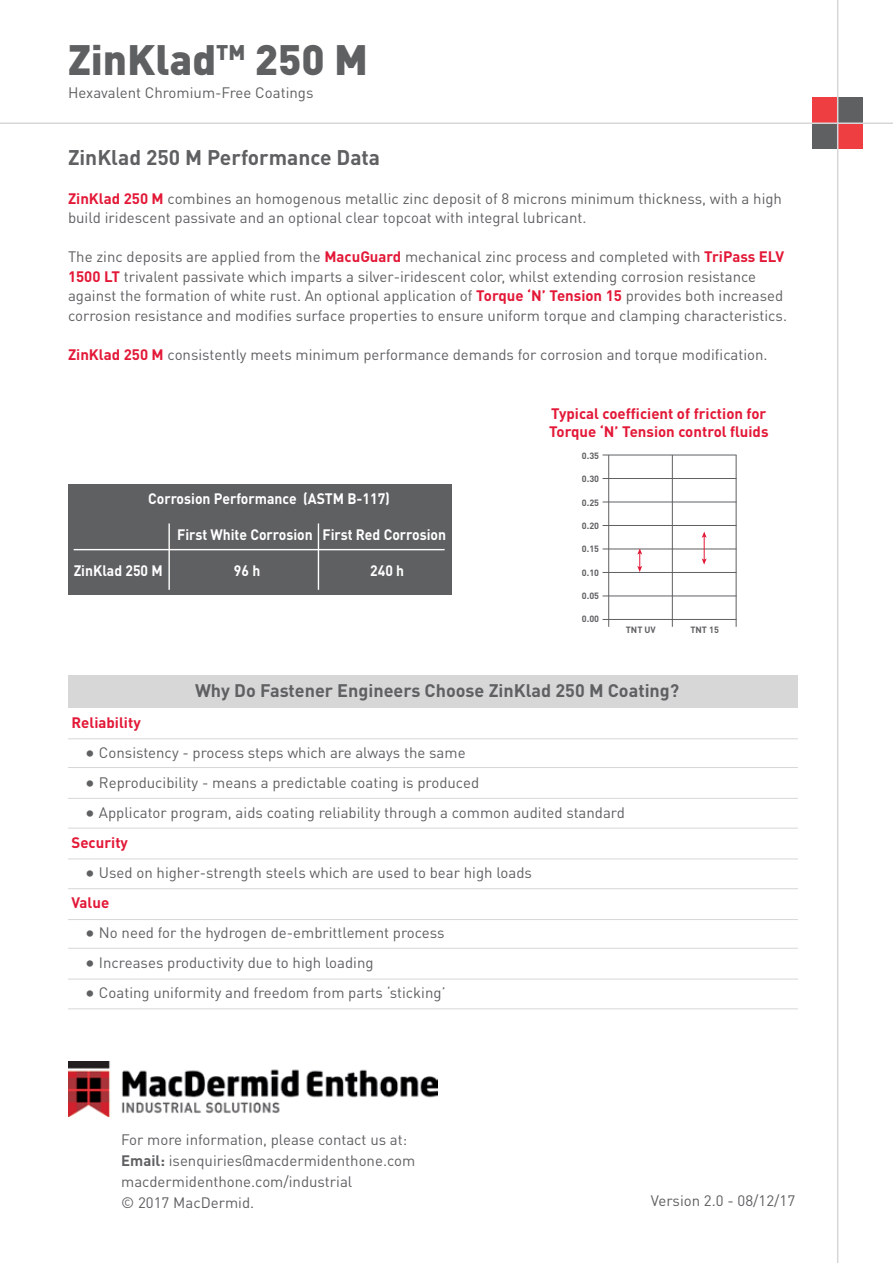
<style>
.page{position:relative;width:893px;height:1263px;background:#fff}
.page>*{position:absolute;margin:0;border:0;box-sizing:border-box;transform-origin:0 0}
.t1{font:900 42px "DIN Pro";color:#5f6062}
.t2{font:700 21px "DIN Pro";color:#5f6062}
.t3{font:700 18px "DIN Pro";color:#5f6062}
.t4{font:15px/19.5px "DIN Pro";color:#5f6062}
.t5{font:700 15px "DIN Pro";color:#fff;scale:.93 1}
.t6{font:700 15px/18px "DIN Pro";color:#e31837}
.t7{font:700 9px "DIN Pro";color:#5f6062}
.s1{font-weight:700;color:#e31837}
.s2{font-size:19.5px}
.s3{font-weight:700}
</style>
<div class="page">
<div style="left:812px;top:98px;width:26px;height:25px;background:#ef3e42"></div>
<div style="left:812px;top:123px;width:26px;height:26px;background:#5f6062"></div>
<div style="left:838px;top:123px;width:25px;height:26px;background:#ef3e42"></div>
<div style="left:838px;top:98px;width:25px;height:25px;background:#5f6062"></div>
<hr style="left:0;top:122px;width:893px;height:2px;background:#d7d7d8">
<hr style="left:837px;top:0;width:1px;height:1263px;background:#d7d7d8">
<hr style="left:68px;top:738px;width:730px;height:1px;background:#d7d7d8">
<hr style="left:68px;top:767px;width:730px;height:1px;background:#d7d7d8">
<hr style="left:68px;top:798px;width:730px;height:1px;background:#d7d7d8">
<hr style="left:68px;top:828px;width:730px;height:1px;background:#d7d7d8">
<hr style="left:68px;top:858px;width:730px;height:1px;background:#d7d7d8">
<hr style="left:68px;top:888px;width:730px;height:1px;background:#d7d7d8">
<hr style="left:68px;top:919px;width:730px;height:1px;background:#d7d7d8">
<hr style="left:68px;top:948px;width:730px;height:1px;background:#d7d7d8">
<hr style="left:68px;top:979px;width:730px;height:1px;background:#d7d7d8">
<hr style="left:68px;top:1008px;width:730px;height:1px;background:#d7d7d8">
<div style="left:68px;top:484px;width:384px;height:111px;background:#5f6062"></div>
<hr style="left:74px;top:549px;width:371px;height:1px;background:#fff">
<hr style="left:168px;top:523px;width:2px;height:67px;background:#fff">
<hr style="left:318px;top:523px;width:1px;height:67px;background:#fff">
<div style="left:68px;top:675px;width:730px;height:33px;background:#d7d7d8"></div>
<img style="left:68px;top:1061px;width:370px;height:55px">
<hr style="left:603px;top:455px;width:133px;height:1px;background:#5f6062">
<hr style="left:603px;top:478px;width:133px;height:1px;background:#5f6062">
<hr style="left:603px;top:502px;width:133px;height:1px;background:#5f6062">
<hr style="left:603px;top:525px;width:133px;height:1px;background:#5f6062">
<hr style="left:603px;top:549px;width:133px;height:1px;background:#5f6062">
<hr style="left:603px;top:572px;width:133px;height:1px;background:#5f6062">
<hr style="left:603px;top:596px;width:133px;height:1px;background:#5f6062">
<hr style="left:603px;top:619px;width:133px;height:1px;background:#5f6062">
<hr style="left:736px;top:455px;width:1px;height:172px;background:#5f6062">
<hr style="left:672px;top:455px;width:1px;height:172px;background:#5f6062">
<hr style="left:608px;top:455px;width:1px;height:172px;background:#5f6062">
<svg style="left:637px;top:548px;width:5px;height:24px"></svg>
<svg style="left:702px;top:531px;width:5px;height:34px"></svg>
<h1 class="t1" style="left:68px;top:31px;width:302px">ZinKlad<sup>TM</sup> 250 M</h1>
<p class="t4" style="left:68px;top:82px;width:247px">Hexavalent Chromium-Free Coatings</p>
<h2 class="t2" style="left:68px;top:143px;width:314px">ZinKlad 250 M Performance Data</h2>
<p class="t4" style="left:68px;top:188px;width:715px"><span class="s1">ZinKlad 250 M</span> combines an homogenous metallic zinc deposit of 8 microns minimum thickness, with a high build iridescent passivate and an optional clear topcoat with integral lubricant.</p>
<p class="t4" style="left:68px;top:247px;width:720px">The zinc deposits are applied from the <span class="s1">MacuGuard</span> mechanical zinc process and completed with <span class="s1">TriPass ELV 1500 LT</span> trivalent passivate which imparts a silver-iridescent color, whilst extending corrosion resistance against the formation of white rust. An optional application of <span class="s1">Torque ‘N’ Tension 15</span> provides both increased corrosion resistance and modifies surface properties to ensure uniform torque and clamping characteristics.</p>
<p class="t4" style="left:68px;top:344px;width:701px"><span class="s1">ZinKlad 250 M</span> consistently meets minimum performance demands for corrosion and torque modification.</p>
<p class="t6" style="left:549px;top:404px;width:221px">Typical coefficient of friction for<br>Torque ‘N’ Tension control fluids</p>
<p class="t7" style="left:582px;top:449px;width:19px">0.35</p>
<p class="t5" style="left:148px;top:489px;width:262px">Corrosion Performance (ASTM B-117)</p>
<p class="t5" style="left:177px;top:525px;width:291px">First White Corrosion First Red Corrosion</p>
<p class="t5" style="left:74px;top:561px;width:97px">ZinKlad 250 M</p>
<p class="t5" style="left:234px;top:561px;width:30px">96 h</p>
<p class="t5" style="left:370px;top:561px;width:38px">240 h</p>
<p class="t7" style="left:582px;top:473px;width:19px">0.30</p>
<p class="t7" style="left:582px;top:496px;width:19px">0.25</p>
<p class="t7" style="left:582px;top:519px;width:19px">0.20</p>
<p class="t7" style="left:582px;top:543px;width:19px">0.15</p>
<p class="t7" style="left:582px;top:566px;width:19px">0.10</p>
<p class="t7" style="left:582px;top:590px;width:19px">0.05</p>
<p class="t7" style="left:582px;top:613px;width:19px">0.00</p>
<p class="t7" style="left:626px;top:624px;width:32px">TNT UV</p>
<p class="t7" style="left:690px;top:624px;width:30px">TNT 15</p>
<p class="t3" style="left:195px;top:678px;width:486px">Why Do Fastener Engineers Choose ZinKlad 250 M Coating?</p>
<p class="t6" style="left:72px;top:713px;width:71px">Reliability</p>
<p class="t4" style="left:85px;top:742px;width:382px"><span class="s2">•</span> Consistency - process steps which are always the same</p>
<p class="t4" style="left:85px;top:772px;width:396px"><span class="s2">•</span> Reproducibility - means a predictable coating is produced</p>
<p class="t4" style="left:72px;top:797px;width:555px;line-height:30px;text-indent:13px"><span class="s2">•</span> Applicator program, aids coating reliability through a common audited standard<br><span class="s1">Security</span></p>
<p class="t4" style="left:72px;top:857px;width:462px;line-height:30px;text-indent:13px"><span class="s2">•</span> Used on higher-strength steels which are used to bear high loads<br><span class="s1">Value</span></p>
<p class="t4" style="left:85px;top:922px;width:361px"><span class="s2">•</span> No need for the hydrogen de-embrittlement process</p>
<p class="t4" style="left:85px;top:952px;width:290px"><span class="s2">•</span> Increases productivity due to high loading</p>
<p class="t4" style="left:85px;top:982px;width:362px"><span class="s2">•</span> Coating uniformity and freedom from parts ‘sticking’</p>
<p class="t4" style="left:121px;top:1128px;width:296px;line-height:21px">For more information, please contact us at:<br><span class="s3">Email:</span> isenquiries@macdermidenthone.com macdermidenthone.com/industrial<br>© 2017 MacDermid.</p>
<p class="t4" style="left:651px;top:1190px;width:146px">Version 2.0 - 08/12/17</p>
</div>
